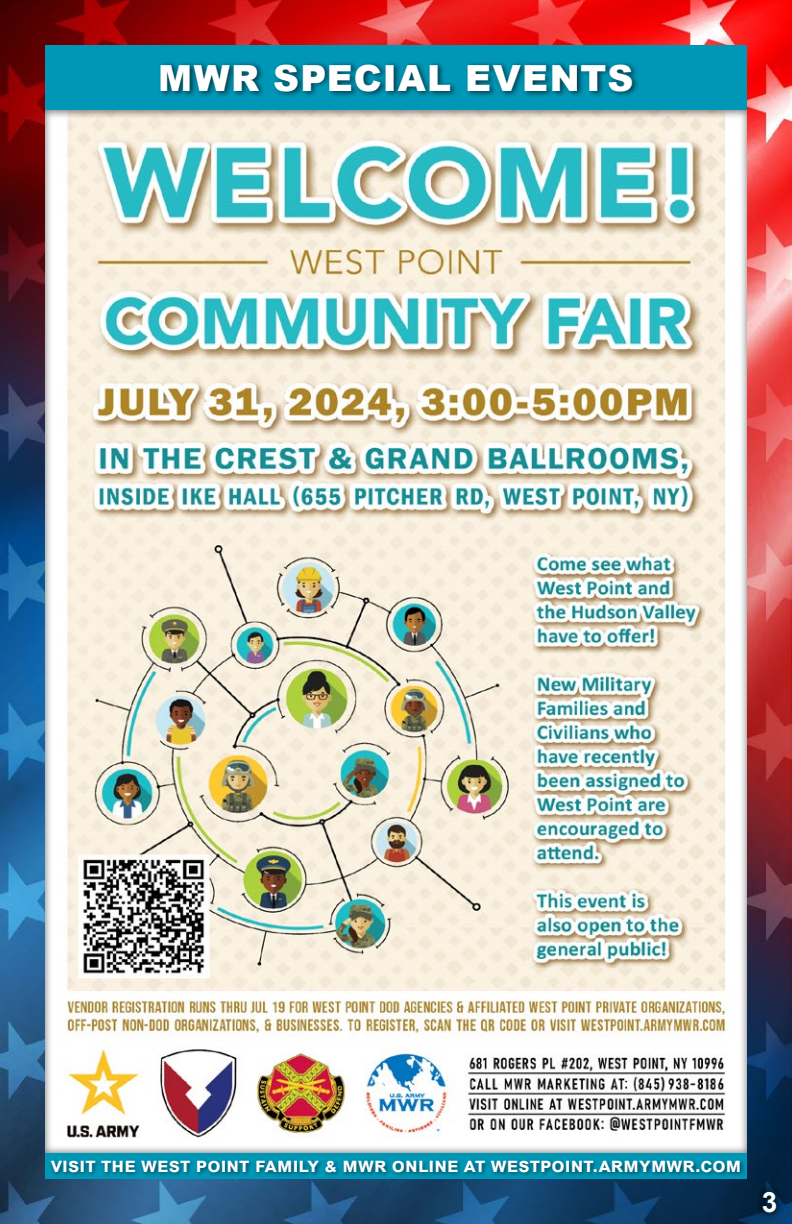
<style>
.page{position:relative;width:792px;height:1224px;background:#fff}
.page>*{position:absolute;margin:0;border:0;box-sizing:border-box;transform-origin:0 0}
.t1{font:900 36px "Arial";letter-spacing:.035em;color:#fff}
.t2{font:700 28px "Arial";color:#fff}
.t3{font:700 20px "Arial";letter-spacing:.01em;color:#fff}
</style>
<div class="page">
<img style="left:0;top:0;width:792px;height:1224px">
<div style="left:45px;top:1153px;width:702px;height:26px;background:#0096b6"></div>
<div style="left:756px;top:1185px;width:30px;height:36px;background:#000;opacity:.5"></div>
<div style="left:757px;top:1186px;width:25px;height:31px;background:#000;opacity:.5"></div>
<div style="left:48px;top:1159px;width:697px;height:18px;background:#000;opacity:.5"></div>
<div style="left:45px;top:45px;width:702px;height:66px;background:#0096b6"></div>
<div style="left:157px;top:61px;width:482px;height:36px;background:#000;opacity:.6"></div>
<div style="left:31px;top:97px;width:730px;height:1057px;background:#000;opacity:.5"></div>
<h1 class="t1" style="left:158px;top:52px;width:477px">MWR SPECIAL EVENTS</h1>
<p class="t3" style="left:51px;top:1151px;width:692px">visit the west point family &amp; mwr online at westpoint.armymwr.com</p>
<h2 class="t2" style="left:762px;top:1182px;width:17px">3</h2>
</div>
